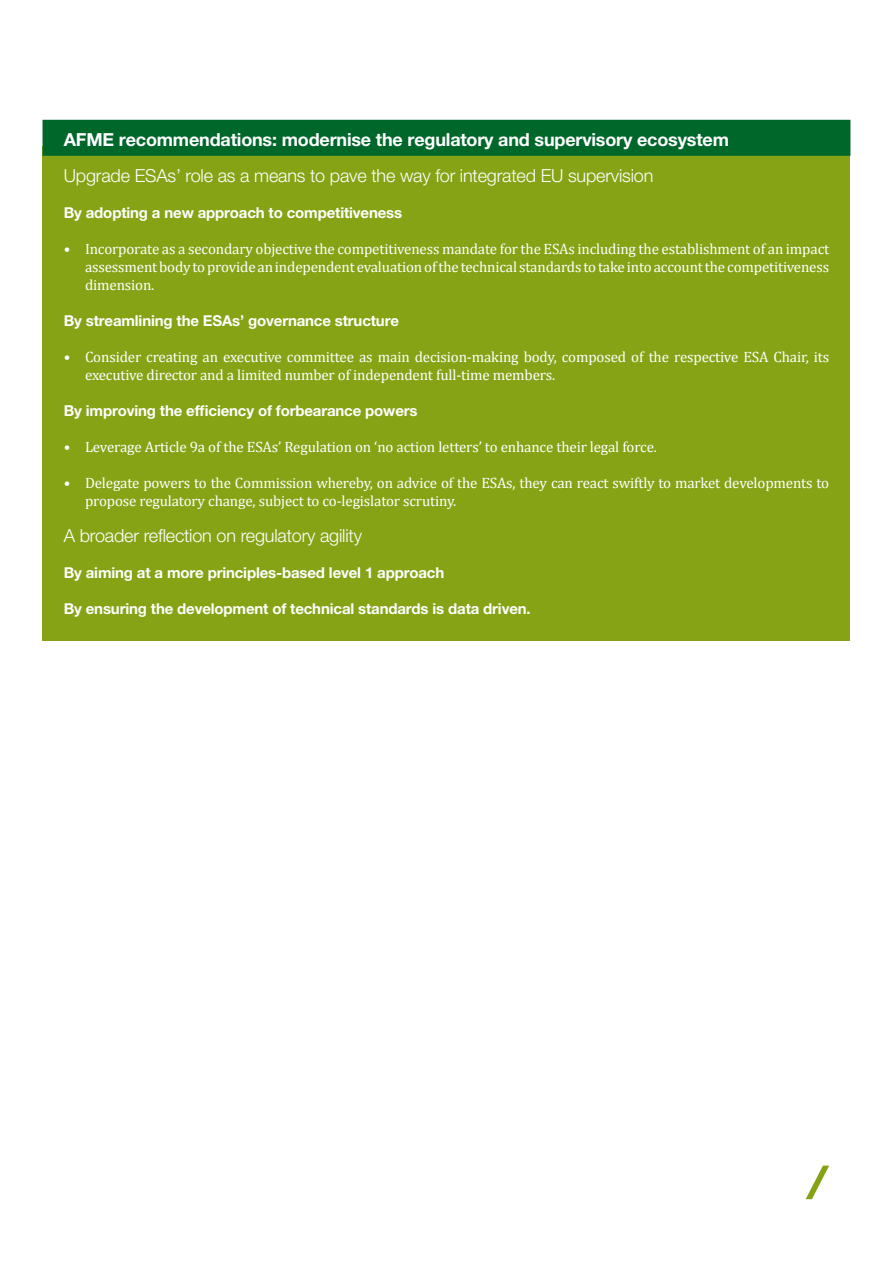
<style>
.page{position:relative;width:893px;height:1263px;background:#fff}
.page>*{position:absolute;margin:0;border:0;box-sizing:border-box;transform-origin:0 0}
.t1{font:300 18px "Helvetica Neue LT Pro";letter-spacing:-.01em;color:#fff}
.t2{font:700 18px "Helvetica Neue LT Pro";letter-spacing:-.01em;color:#fff}
.t3{font:15px/18px "Cambria";letter-spacing:-.01em;color:#fff}
.t4{font:700 15px "Helvetica Neue LT Pro";letter-spacing:-.01em;color:#fff}
</style>
<div class="page">
<svg style="left:806px;top:1165px;width:23px;height:34px"></svg>
<div style="left:43px;top:146px;width:807px;height:494px;background:#86a315"></div>
<div style="left:43px;top:120px;width:807px;height:36px;background:#00672b"></div>
<p class="t2" style="left:64px;top:128px;width:667px">AFME recommendations: modernise the regulatory and supervisory ecosystem</p>
<p class="t1" style="left:64px;top:164px;width:591px">Upgrade ESAs’ role as a means to pave the way for integrated EU supervision</p>
<p class="t4" style="left:64px;top:203px;width:340px">By adopting a new approach to competitiveness</p>
<p class="t3" style="left:85px;top:239px;width:746px;text-align:justify;text-indent:-21px">• Incorporate as a secondary objective the competitiveness mandate for the ESAs including the establishment of an impact assessment body to provide an independent evaluation of the technical standards to take into account the competitiveness dimension.</p>
<p class="t4" style="left:64px;top:311px;width:337px">By streamlining the ESAs’ governance structure</p>
<p class="t3" style="left:85px;top:347px;width:746px;text-indent:-21px">• Consider creating an executive committee as main decision-making body, composed of the respective ESA Chair, its executive director and a limited number of independent full-time members.</p>
<p class="t4" style="left:64px;top:401px;width:355px">By improving the efficiency of forbearance powers</p>
<p class="t3" style="left:64px;top:437px;width:595px">• Leverage Article 9a of the ESAs’ Regulation on ‘no action letters’ to enhance their legal force.</p>
<p class="t3" style="left:85px;top:473px;width:746px;text-indent:-21px">• Delegate powers to the Commission whereby, on advice of the ESAs, they can react swiftly to market developments to propose regulatory change, subject to co-legislator scrutiny.</p>
<p class="t1" style="left:64px;top:524px;width:300px">A broader reflection on regulatory agility</p>
<p class="t4" style="left:64px;top:563px;width:382px">By aiming at a more principles-based level 1 approach</p>
<p class="t4" style="left:64px;top:599px;width:468px">By ensuring the development of technical standards is data driven.</p>
</div>
